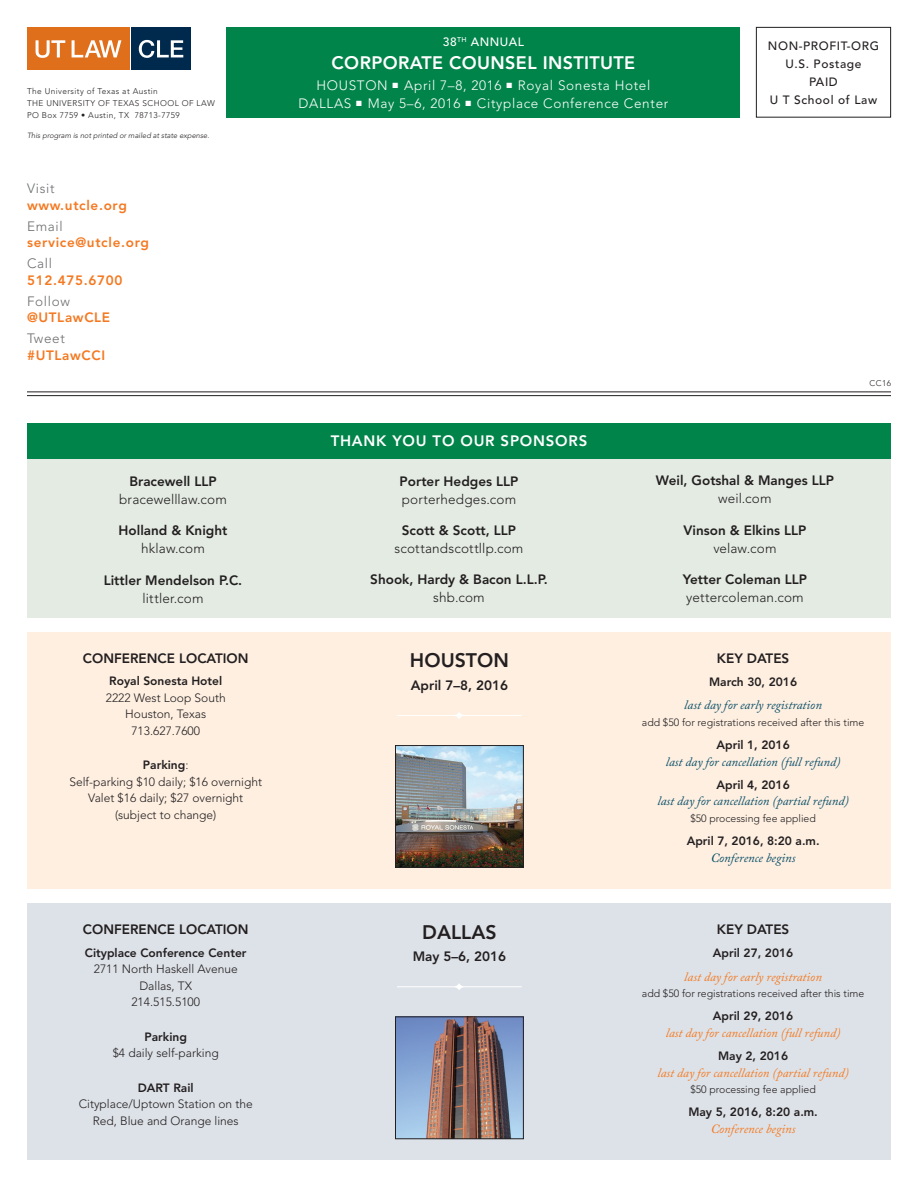
<style>
.page{position:relative;width:918px;height:1188px;background:#fff}
.page>*{position:absolute;margin:0;border:0;box-sizing:border-box;transform-origin:0 0}
.t1{font:800 19.5px "Avenir LT Std";color:#231f20}
.t2{font:800 18px "Avenir LT Std";letter-spacing:.02em;color:#fff}
.t3{font:800 15px "Avenir LT Std";letter-spacing:.05em;color:#fff}
.t4{font:800 13.5px "Avenir LT Std";color:#231f20}
.t5{font:300 13.5px "Avenir LT Std";letter-spacing:.01em;color:#231f20}
.t6{font:300 13.5px/18px "Avenir LT Std";letter-spacing:.05em;color:#fff;text-align:center}
.t7{font:800 13.5px "Avenir LT Std";letter-spacing:.05em;color:#f47921}
.t8{font:300 13.5px "Avenir LT Std";letter-spacing:.05em;color:#6c6d70}
.t9{font:italic 12.75px "Adobe Caslon Pro";color:#f47921}
.t10{font:italic 12.75px "Adobe Caslon Pro";color:#084e67}
.t11{font:300 12px/16.5px "Avenir LT Std";color:#231f20;text-align:center}
.t12{font:800 12px "Avenir LT Std";color:#231f20}
.t13{font:500 12px/18px "Avenir LT Std";letter-spacing:.05em;color:#231f20;text-align:center}
.t14{font:500 12px "Avenir LT Std";letter-spacing:.04em;color:#fff}
.t15{font:300 10.5px "Avenir LT Std";color:#231f20}
.t16{font:300 8.25px/12px "Avenir LT Std";letter-spacing:.05em;color:#231f20}
.t17{font:italic 300 7.5px "Avenir LT Std";color:#231f20}
.s1{font-weight:800}
</style>
<div class="page">
<div style="left:756px;top:27px;width:135px;height:91px;border:1px solid #231f20"></div>
<div style="left:227px;top:27px;width:513px;height:91px;background:#00844a"></div>
<hr style="left:27px;top:391px;width:864px;height:1px;background:#231f20">
<hr style="left:27px;top:395px;width:864px;height:1px;background:#231f20">
<div style="left:131px;top:27px;width:60px;height:42px;background:#00294e"></div>
<div style="left:27px;top:27px;width:102px;height:42px;background:#e06f1c"></div>
<svg style="left:36px;top:40px;width:29px;height:18px"></svg>
<svg style="left:72px;top:40px;width:49px;height:17px"></svg>
<svg style="left:139px;top:40px;width:44px;height:18px"></svg>
<div style="left:27px;top:423px;width:864px;height:195px;background:#e3ebe3"></div>
<div style="left:27px;top:423px;width:864px;height:35px;background:#00844a"></div>
<div style="left:28px;top:904px;width:863px;height:256px;background:#dde2e8"></div>
<svg style="left:397px;top:983px;width:125px;height:7px"></svg>
<img style="left:397px;top:1019px;width:125px;height:118px">
<div style="left:395px;top:1017px;width:129px;height:122px;border:1px solid #231f20"></div>
<div style="left:28px;top:632px;width:863px;height:257px;background:#feefe1"></div>
<svg style="left:397px;top:712px;width:125px;height:7px"></svg>
<img style="left:397px;top:747px;width:125px;height:119px">
<div style="left:395px;top:745px;width:129px;height:123px;border:1px solid #231f20"></div>
<p class="t16" style="left:27px;top:85px;width:189px">The University of Texas at Austin<br>THE UNIVERSITY OF TEXAS SCHOOL OF LAW<br>PO Box 7759 • Austin, TX 78713-7759</p>
<p class="t17" style="left:27px;top:131px;width:184px">This program is not printed or mailed at state expense.</p>
<p class="t8" style="left:27px;top:181px;width:29px">Visit</p>
<p class="t7" style="left:27px;top:197px;width:101px">www.utcle.org</p>
<p class="t8" style="left:27px;top:218px;width:37px">Email</p>
<p class="t7" style="left:27px;top:235px;width:123px">service@utcle.org</p>
<p class="t8" style="left:27px;top:256px;width:27px">Call</p>
<p class="t7" style="left:27px;top:272px;width:97px">512.475.6700</p>
<p class="t8" style="left:27px;top:293px;width:44px">Follow</p>
<p class="t7" style="left:27px;top:310px;width:85px">@UTLawCLE</p>
<p class="t8" style="left:27px;top:331px;width:39px">Tweet</p>
<p class="t7" style="left:27px;top:347px;width:80px">#UTLawCCI</p>
<p class="t4" style="left:129px;top:473px;width:89px">Bracewell LLP</p>
<p class="t5" style="left:119px;top:491px;width:109px">bracewelllaw.com</p>
<p class="t4" style="left:119px;top:522px;width:110px">Holland &amp; Knight</p>
<p class="t5" style="left:141px;top:540px;width:65px">hklaw.com</p>
<p class="t4" style="left:104px;top:572px;width:140px">Littler Mendelson P.C.</p>
<p class="t5" style="left:143px;top:590px;width:62px">littler.com</p>
<p class="t4" style="left:83px;top:650px;width:167px">CONFERENCE LOCATION</p>
<p class="t12" style="left:109px;top:674px;width:115px">Royal Sonesta Hotel</p>
<p class="t11" style="left:106px;top:690px;width:121px">2222 West Loop South<br>Houston, Texas<br>713.627.7600</p>
<p class="t11" style="left:69px;top:757px;width:194px"><span class="s1">Parking</span>:<br>Self-parking $10 daily; $16 overnight<br>Valet $16 daily; $27 overnight (subject to change)</p>
<p class="t4" style="left:83px;top:921px;width:167px">CONFERENCE LOCATION</p>
<p class="t12" style="left:85px;top:945px;width:163px">Cityplace Conference Center</p>
<p class="t11" style="left:94px;top:961px;width:145px">2711 North Haskell Avenue<br>Dallas, TX<br>214.515.5100</p>
<p class="t12" style="left:145px;top:1029px;width:44px">Parking</p>
<p class="t11" style="left:113px;top:1045px;width:108px">$4 daily self-parking</p>
<p class="t12" style="left:138px;top:1080px;width:57px">DART Rail</p>
<p class="t11" style="left:79px;top:1096px;width:176px">Cityplace/Uptown Station on the<br>Red, Blue and Orange lines</p>
<p class="t14" style="left:443px;top:35px;width:82px">38<sup>TH</sup> ANNUAL</p>
<h2 class="t2" style="left:332px;top:52px;width:305px">CORPORATE COUNSEL INSTITUTE</h2>
<p class="t6" style="left:299px;top:76px;width:371px">HOUSTON ■ April 7–8, 2016 ■ Royal Sonesta Hotel<br>DALLAS ■ May 5–6, 2016 ■ Cityplace Conference Center</p>
<p class="t13" style="left:768px;top:37px;width:113px">NON-PROFIT-ORG<br>U.S. Postage<br>PAID<br>U T School of Law</p>
<p class="t3" style="left:331px;top:432px;width:258px">THANK YOU TO OUR SPONSORS</p>
<p class="t16" style="left:870px;top:377px;width:23px">CC16</p>
<p class="t4" style="left:400px;top:473px;width:120px">Porter Hedges LLP</p>
<p class="t5" style="left:402px;top:491px;width:116px">porterhedges.com</p>
<p class="t4" style="left:402px;top:522px;width:116px">Scott &amp; Scott, LLP</p>
<p class="t5" style="left:395px;top:540px;width:130px">scottandscottllp.com</p>
<p class="t4" style="left:370px;top:572px;width:179px">Shook, Hardy &amp; Bacon L.L.P.</p>
<p class="t5" style="left:433px;top:590px;width:53px">shb.com</p>
<p class="t4" style="left:656px;top:473px;width:180px">Weil, Gotshal &amp; Manges LLP</p>
<p class="t5" style="left:718px;top:491px;width:55px">weil.com</p>
<p class="t4" style="left:684px;top:522px;width:124px">Vinson &amp; Elkins LLP</p>
<p class="t5" style="left:713px;top:540px;width:65px">velaw.com</p>
<p class="t4" style="left:683px;top:572px;width:126px">Yetter Coleman LLP</p>
<p class="t5" style="left:686px;top:590px;width:119px">yettercoleman.com</p>
<h1 class="t1" style="left:410px;top:649px;width:100px">HOUSTON</h1>
<p class="t4" style="left:411px;top:677px;width:99px">April 7–8, 2016</p>
<p class="t4" style="left:717px;top:650px;width:74px">KEY DATES</p>
<p class="t12" style="left:709px;top:675px;width:89px">March 30, 2016</p>
<p class="t10" style="left:684px;top:698px;width:139px">last day for early registration</p>
<p class="t15" style="left:642px;top:716px;width:224px">add $50 for registrations received after this time</p>
<p class="t12" style="left:716px;top:738px;width:75px">April 1, 2016</p>
<p class="t10" style="left:666px;top:754px;width:176px">last day for cancellation (full refund)</p>
<p class="t12" style="left:716px;top:778px;width:75px">April 4, 2016</p>
<p class="t10" style="left:657px;top:794px;width:193px">last day for cancellation (partial refund)</p>
<p class="t15" style="left:690px;top:812px;width:127px">$50 processing fee applied</p>
<p class="t12" style="left:687px;top:834px;width:134px">April 7, 2016, 8:20 a.m.</p>
<p class="t10" style="left:711px;top:850px;width:86px">Conference begins</p>
<h1 class="t1" style="left:422px;top:920px;width:76px">DALLAS</h1>
<p class="t4" style="left:413px;top:949px;width:95px">May 5–6, 2016</p>
<p class="t4" style="left:717px;top:921px;width:74px">KEY DATES</p>
<p class="t12" style="left:713px;top:946px;width:82px">April 27, 2016</p>
<p class="t9" style="left:684px;top:969px;width:139px">last day for early registration</p>
<p class="t15" style="left:642px;top:987px;width:224px">add $50 for registrations received after this time</p>
<p class="t12" style="left:713px;top:1009px;width:82px">April 29, 2016</p>
<p class="t9" style="left:666px;top:1025px;width:176px">last day for cancellation (full refund)</p>
<p class="t12" style="left:718px;top:1049px;width:71px">May 2, 2016</p>
<p class="t9" style="left:657px;top:1065px;width:193px">last day for cancellation (partial refund)</p>
<p class="t15" style="left:690px;top:1083px;width:127px">$50 processing fee applied</p>
<p class="t12" style="left:688px;top:1105px;width:131px">May 5, 2016, 8:20 a.m.</p>
<p class="t9" style="left:711px;top:1121px;width:86px">Conference begins</p>
</div>
